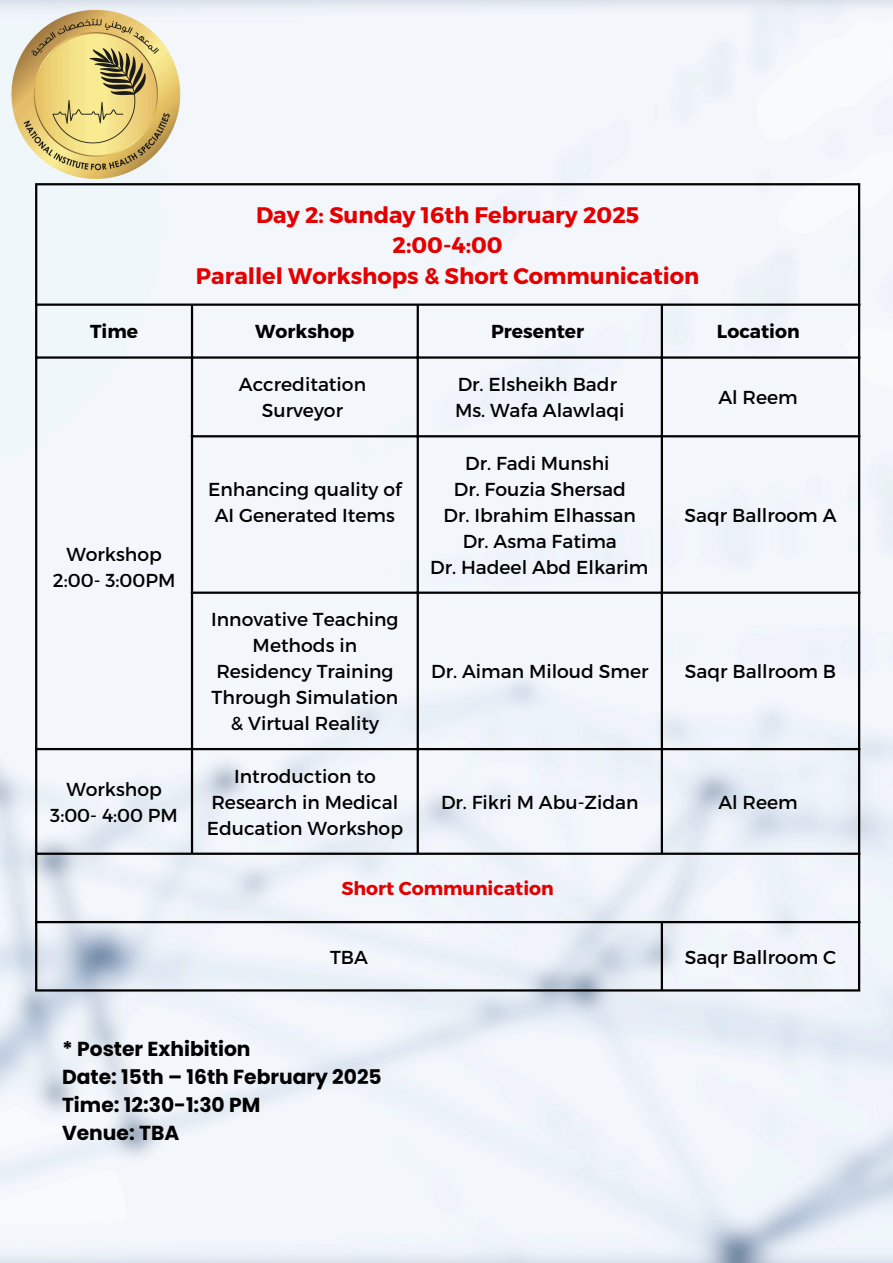
<style>
.page{position:relative;width:893px;height:1263px;background:#fff}
.page>*{position:absolute;margin:0;border:0;box-sizing:border-box;transform-origin:0 0}
.t1{font:700 22.5px "Montserrat";color:#e40000}
.t2{font:700 20.25px/28.1px "Poppins";color:#000}
.t3{font:18.75px/25.9px "Montserrat";color:#000;text-align:center}
.t4{font:700 18.75px "Montserrat";color:#000}
.t5{font:700 18.75px "Montserrat";color:#e40000}
</style>
<div class="page">
<img style="left:0;top:0;width:893px;height:1263px">
<img style="left:0;top:0;width:192px;height:192px">
<hr style="left:35px;top:185px;width:2px;height:804px;background:#000">
<hr style="left:191px;top:306px;width:2px;height:546px;background:#000">
<hr style="left:417px;top:306px;width:2px;height:546px;background:#000">
<hr style="left:661px;top:306px;width:2px;height:546px;background:#000">
<hr style="left:661px;top:923px;width:2px;height:66px;background:#000">
<hr style="left:858px;top:185px;width:2px;height:804px;background:#000">
<hr style="left:35px;top:183px;width:825px;height:2px;background:#000">
<hr style="left:35px;top:303px;width:825px;height:3px;background:#000">
<hr style="left:35px;top:356px;width:825px;height:3px;background:#000">
<hr style="left:191px;top:435px;width:669px;height:2px;background:#000">
<hr style="left:191px;top:591px;width:669px;height:3px;background:#000">
<hr style="left:35px;top:748px;width:825px;height:2px;background:#000">
<hr style="left:35px;top:852px;width:825px;height:3px;background:#000">
<hr style="left:35px;top:921px;width:825px;height:2px;background:#000">
<hr style="left:35px;top:989px;width:825px;height:2px;background:#000">
<p class="t1" style="left:256px;top:200px;width:385px">Day 2: Sunday 16th February 2025</p>
<p class="t1" style="left:392px;top:231px;width:112px">2:00-4:00</p>
<p class="t1" style="left:196px;top:262px;width:505px">Parallel Workshops &amp; Short Communication</p>
<p class="t4" style="left:90px;top:320px;width:50px">Time</p>
<p class="t4" style="left:255px;top:320px;width:101px">Workshop</p>
<p class="t4" style="left:491px;top:320px;width:95px">Presenter</p>
<p class="t4" style="left:717px;top:320px;width:84px">Location</p>
<p class="t3" style="left:66px;top:540px;width:97px">Workshop</p>
<p class="t3" style="left:53px;top:566px;width:124px">2:00- 3:00PM</p>
<p class="t3" style="left:66px;top:775px;width:97px">Workshop</p>
<p class="t3" style="left:50px;top:801px;width:129px">3:00- 4:00 PM</p>
<p class="t3" style="left:239px;top:371px;width:129px">Accreditation</p>
<p class="t3" style="left:262px;top:397px;width:83px">Surveyor</p>
<p class="t3" style="left:208px;top:475px;width:195px">Enhancing quality of<br>AI Generated Items</p>
<p class="t3" style="left:211px;top:606px;width:189px">Innovative Teaching<br>Methods in<br>Residency Training<br>Through Simulation &amp; Virtual Reality</p>
<p class="t3" style="left:207px;top:762px;width:198px">Introduction to<br>Research in Medical<br>Education Workshop</p>
<p class="t3" style="left:458px;top:371px;width:161px">Dr. Elsheikh Badr</p>
<p class="t3" style="left:455px;top:397px;width:171px">Ms. Wafa Alawlaqi</p>
<p class="t3" style="left:465px;top:449px;width:146px">Dr. Fadi Munshi</p>
<p class="t3" style="left:454px;top:475px;width:173px">Dr. Fouzia Shersad</p>
<p class="t3" style="left:444px;top:501px;width:194px">Dr. Ibrahim Elhassan</p>
<p class="t3" style="left:463px;top:527px;width:156px">Dr. Asma Fatima</p>
<p class="t3" style="left:430px;top:553px;width:220px">Dr. Hadeel Abd Elkarim</p>
<p class="t3" style="left:718px;top:384px;width:81px">Al Reem</p>
<p class="t3" style="left:684px;top:501px;width:153px">Saqr Ballroom A</p>
<p class="t3" style="left:431px;top:658px;width:219px">Dr. Aiman Miloud Smer</p>
<p class="t3" style="left:685px;top:658px;width:153px">Saqr Ballroom B</p>
<p class="t3" style="left:441px;top:788px;width:199px">Dr. Fikri M Abu-Zidan</p>
<p class="t3" style="left:718px;top:788px;width:81px">Al Reem</p>
<p class="t5" style="left:341px;top:876px;width:214px">Short Communication</p>
<p class="t3" style="left:330px;top:943px;width:39px">TBA</p>
<p class="t3" style="left:685px;top:943px;width:153px">Saqr Ballroom C</p>
<p class="t2" style="left:62px;top:1034px;width:321px">* Poster Exhibition<br>Date: 15th – 16th February 2025<br>Time: 12:30-1:30 PM<br>Venue: TBA</p>
</div>
